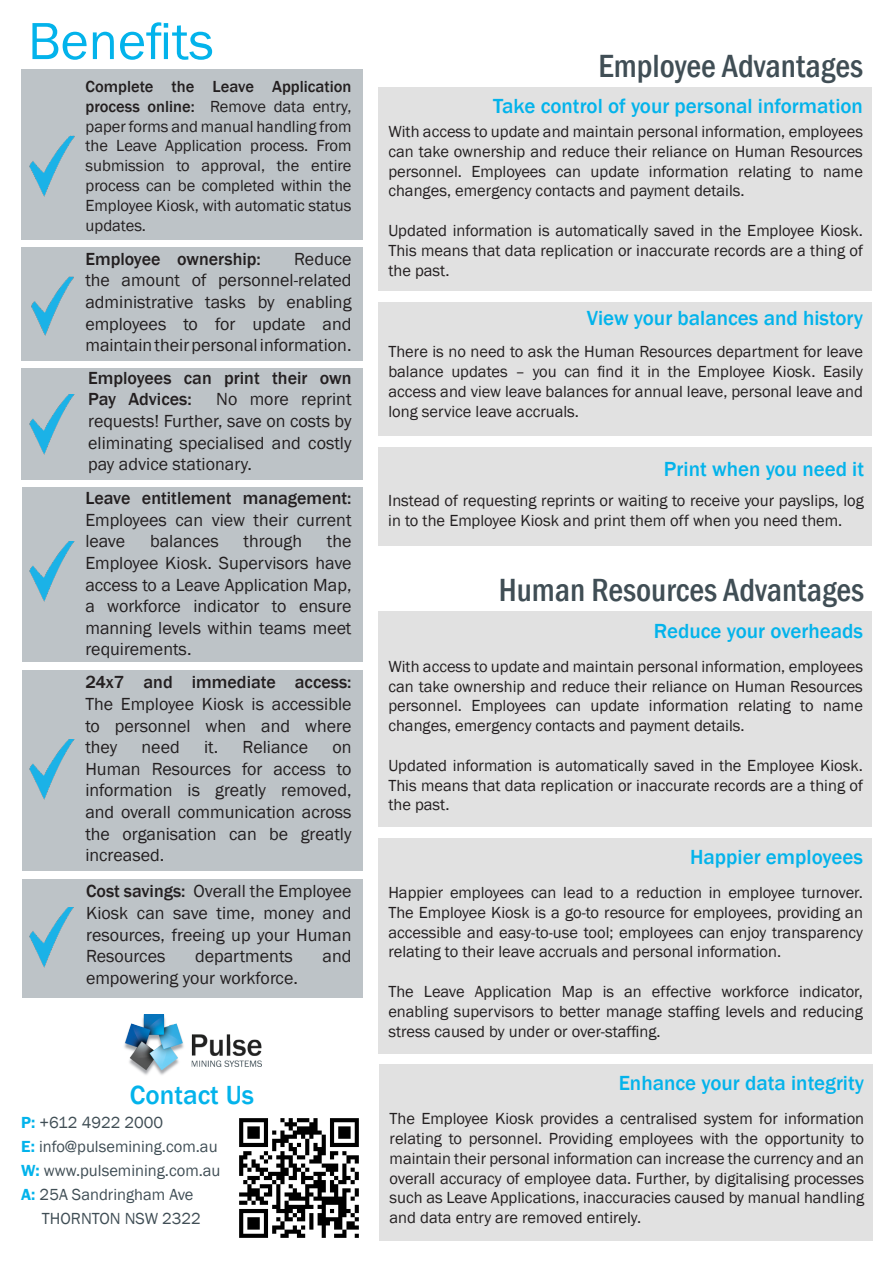
<style>
.page{position:relative;width:893px;height:1263px;background:#fff}
.page>*{position:absolute;margin:0;border:0;box-sizing:border-box;transform-origin:0 0}
.t1{font:54px "Franklin Gothic";color:#03b3eb}
.t2{font:500 condensed 33px "Franklin Gothic";color:#404e55}
.t3{font:500 27px "Franklin Gothic";color:#03b3eb}
.t4{font:500 21px "Franklin Gothic";color:#03b3eb}
.t5{font:18px/21.6px "Franklin Gothic";color:#231f20;text-align:justify}
.t6{font:500 18px/21.6px "Franklin Gothic";color:#231f20}
.t7{font:16.5px/19.8px "Franklin Gothic";color:#231f20;text-align:justify}
.t8{font:16.5px "Franklin Gothic";color:#404e55}
.s1{font-weight:500}
.s2{font-weight:600;color:#03b3eb}
</style>
<div class="page">
<div style="left:378px;top:612px;width:494px;height:215px;background:#e1e1e1"></div>
<div style="left:378px;top:447px;width:494px;height:99px;background:#e1e1e1"></div>
<div style="left:378px;top:302px;width:494px;height:134px;background:#e1e1e1"></div>
<div style="left:378px;top:87px;width:494px;height:204px;background:#e1e1e1"></div>
<div style="left:21px;top:69px;width:342px;height:171px;background:#bdc3c7"></div>
<img style="left:29px;top:135px;width:46px;height:62px">
<div style="left:21px;top:247px;width:342px;height:114px;background:#bdc3c7"></div>
<img style="left:31px;top:276px;width:43px;height:60px">
<div style="left:21px;top:369px;width:342px;height:111px;background:#bdc3c7"></div>
<img style="left:29px;top:395px;width:45px;height:60px">
<div style="left:22px;top:488px;width:341px;height:174px;background:#bdc3c7"></div>
<img style="left:29px;top:541px;width:46px;height:61px">
<div style="left:22px;top:671px;width:341px;height:200px;background:#bdc3c7"></div>
<img style="left:29px;top:740px;width:45px;height:60px">
<img style="left:124px;top:1015px;width:137px;height:60px">
<div style="left:22px;top:879px;width:341px;height:119px;background:#bdc3c7"></div>
<img style="left:29px;top:907px;width:45px;height:61px">
<img style="left:239px;top:1118px;width:120px;height:120px">
<div style="left:378px;top:838px;width:494px;height:215px;background:#e1e1e1"></div>
<div style="left:380px;top:1064px;width:493px;height:177px;background:#e1e1e1"></div>
<p class="t1" style="left:28px;top:8px;width:187px">Benefits</p>
<p class="t7" style="left:86px;top:77px;width:267px"><span class="s1">Complete the Leave Application process online:</span> Remove data entry, paper forms and manual handling from the Leave Application process. From submission to approval, the entire process can be completed within the Employee Kiosk, with automatic status updates.</p>
<p class="t5" style="left:85px;top:248px;width:268px;text-indent:209px">Reduce the amount of personnel-related administrative tasks by enabling employees to for update and maintain their personal information.</p>
<p class="t6" style="left:88px;top:367px;width:265px">Employees can print their own<br>Pay Advices:</p>
<p class="t6" style="left:85px;top:248px;width:177px">Employee ownership:</p>
<p class="t5" style="left:88px;top:389px;width:265px;text-indent:128px">No more reprint requests! Further, save on costs by eliminating specialised and costly pay advice stationary.</p>
<p class="t5" style="left:85px;top:488px;width:268px"><span class="s1">Leave entitlement management:<br></span>Employees can view their current leave</p>
<p class="t5" style="left:85px;top:531px;width:268px;text-indent:242px">the Employee Kiosk. Supervisors have access to a Leave Application Map, a workforce indicator to ensure manning levels within teams meet requirements.</p>
<p class="t5" style="left:85px;top:672px;width:268px"><span class="s1">24x7 and immediate access:<br></span>The Employee Kiosk is accessible to personnel when and where they</p>
<p class="t5" style="left:150px;top:531px;width:70px">balances</p>
<p class="t5" style="left:244px;top:531px;width:60px">through</p>
<p class="t5" style="left:142px;top:737px;width:40px">need</p>
<p class="t5" style="left:204px;top:737px;width:105px">it. Reliance</p>
<p class="t5" style="left:85px;top:737px;width:268px;text-indent:247px">on Human Resources for access to information is greatly removed, and overall communication across the organisation can be greatly increased.</p>
<p class="t5" style="left:86px;top:881px;width:267px"><span class="s1">Cost savings:</span> Overall the Employee Kiosk can save time, money and resources, freeing up your Human Resources</p>
<p class="t5" style="left:195px;top:946px;width:99px">departments</p>
<p class="t5" style="left:323px;top:946px;width:30px">and</p>
<p class="t5" style="left:86px;top:967px;width:213px">empowering your workforce.</p>
<p class="t3" style="left:130px;top:1079px;width:126px">Contact Us</p>
<p class="t8" style="left:21px;top:1112px;width:143px"><span class="s2">P:</span> +612 4922 2000</p>
<p class="t8" style="left:21px;top:1136px;width:198px"><span class="s2">E:</span> info@pulsemining.com.au</p>
<p class="t8" style="left:21px;top:1160px;width:201px"><span class="s2">W:</span> www.pulsemining.com.au</p>
<p class="t8" style="left:21px;top:1184px;width:174px"><span class="s2">A:</span> 25A Sandringham Ave</p>
<p class="t8" style="left:42px;top:1208px;width:161px">THORNTON NSW 2322</p>
<p class="t2" style="left:599px;top:44px;width:266px">Employee Advantages</p>
<p class="t4" style="left:493px;top:93px;width:371px">Take control of your personal information</p>
<p class="t7" style="left:388px;top:122px;width:476px">With access to update and maintain personal information, employees can take ownership and reduce their reliance on Human Resources personnel. Employees can update information relating to name changes, emergency contacts and payment details.</p>
<p class="t7" style="left:388px;top:221px;width:476px">Updated information is automatically saved in the Employee Kiosk.<br>This means that data replication or inaccurate records are a thing of the past.</p>
<p class="t4" style="left:587px;top:305px;width:278px">View your balances and history</p>
<p class="t7" style="left:388px;top:342px;width:476px">There is no need to ask the Human Resources department for leave balance updates – you can find it in the Employee Kiosk. Easily access and view leave balances for annual leave, personal leave and long service leave accruals.</p>
<p class="t4" style="left:664px;top:456px;width:202px">Print when you need it</p>
<p class="t7" style="left:388px;top:491px;width:477px">Instead of requesting reprints or waiting to receive your payslips, log in to the Employee Kiosk and print them off when you need them.</p>
<p class="t2" style="left:499px;top:568px;width:367px">Human Resources Advantages</p>
<p class="t4" style="left:654px;top:618px;width:210px">Reduce your overheads</p>
<p class="t7" style="left:388px;top:657px;width:476px">With access to update and maintain personal information, employees can take ownership and reduce their reliance on Human Resources personnel. Employees can update information relating to name changes, emergency contacts and payment details.</p>
<p class="t7" style="left:388px;top:756px;width:476px">Updated information is automatically saved in the Employee Kiosk.<br>This means that data replication or inaccurate records are a thing of the past.</p>
<p class="t4" style="left:690px;top:844px;width:174px">Happier employees</p>
<p class="t7" style="left:388px;top:883px;width:476px">Happier employees can lead to a reduction in employee turnover.<br>The Employee Kiosk is a go-to resource for employees, providing an accessible and easy-to-use tool; employees can enjoy transparency relating to their leave accruals and personal information.</p>
<p class="t7" style="left:388px;top:982px;width:476px">The Leave Application Map is an effective workforce indicator, enabling supervisors to better manage staffing levels and reducing stress caused by under or over-staffing.</p>
<p class="t4" style="left:619px;top:1070px;width:247px">Enhance your data integrity</p>
<p class="t7" style="left:390px;top:1109px;width:476px">The Employee Kiosk provides a centralised system for information relating to personnel. Providing employees with the opportunity to maintain their personal information can increase the currency and an overall accuracy of employee data. Further, by digitalising processes such as Leave Applications, inaccuracies caused by manual handling and data entry are removed entirely.</p>
</div>
